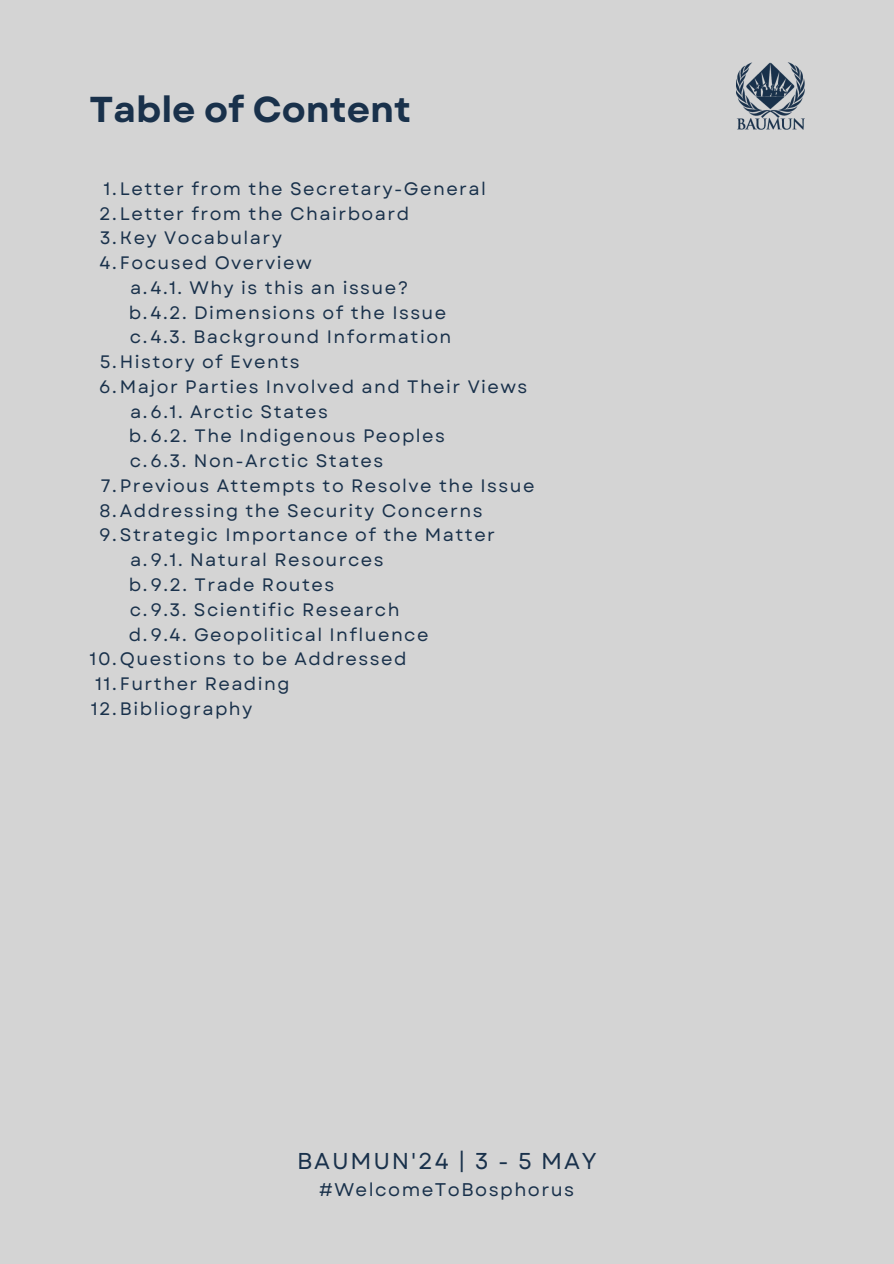
<style>
.page{position:relative;width:894px;height:1264px;background:#fff}
.page>*{position:absolute;margin:0;border:0;box-sizing:border-box;transform-origin:0 0}
.t1{font:700 36px "Garet";color:#19314b}
.t2{font:22.95px "Garet";letter-spacing:.08em;color:#19314b}
.t3{font:18.3px "Garet";letter-spacing:.08em;color:#19314b}
.t4{font:18px "Garet";letter-spacing:.08em;color:#19314b}
</style>
<div class="page">
<div style="left:0;top:0;width:893px;height:1263px;background:#d4d4d4"></div>
<img style="left:736px;top:62px;width:68px;height:68px">
<h2 class="t1" style="left:89px;top:83px;width:323px">Table of Content</h2>
<p class="t4" style="left:104px;top:175px;width:384px">1.Letter from the Secretary-General</p>
<p class="t4" style="left:99px;top:200px;width:311px">2.Letter from the Chairboard</p>
<p class="t4" style="left:100px;top:225px;width:184px">3.Key Vocabulary</p>
<p class="t4" style="left:100px;top:250px;width:213px">4.Focused Overview</p>
<p class="t4" style="left:130px;top:274px;width:280px">a.4.1. Why is this an issue?</p>
<p class="t4" style="left:129px;top:299px;width:319px">b.4.2. Dimensions of the Issue</p>
<p class="t4" style="left:130px;top:324px;width:323px">c.4.3. Background Information</p>
<p class="t4" style="left:100px;top:349px;width:201px">5.History of Events</p>
<p class="t4" style="left:99px;top:373px;width:429px">6.Major Parties Involved and Their Views</p>
<p class="t4" style="left:130px;top:398px;width:199px">a.6.1. Arctic States</p>
<p class="t4" style="left:129px;top:423px;width:317px">b.6.2. The Indigenous Peoples</p>
<p class="t4" style="left:130px;top:448px;width:255px">c.6.3. Non-Arctic States</p>
<p class="t4" style="left:101px;top:472px;width:435px">7.Previous Attempts to Resolve the Issue</p>
<p class="t4" style="left:99px;top:497px;width:384px">8.Addressing the Security Concerns</p>
<p class="t4" style="left:99px;top:522px;width:397px">9.Strategic Importance of the Matter</p>
<p class="t4" style="left:130px;top:547px;width:255px">a.9.1. Natural Resources</p>
<p class="t4" style="left:129px;top:571px;width:207px">b.9.2. Trade Routes</p>
<p class="t4" style="left:130px;top:596px;width:271px">c.9.3. Scientific Research</p>
<p class="t4" style="left:129px;top:621px;width:301px">d.9.4. Geopolitical Influence</p>
<p class="t4" style="left:90px;top:646px;width:318px">10.Questions to be Addressed</p>
<p class="t4" style="left:95px;top:670px;width:196px">11.Further Reading</p>
<p class="t4" style="left:91px;top:695px;width:163px">12.Bibliography</p>
<p class="t2" style="left:297px;top:1144px;width:301px">BAUMUN'24 | 3 - 5 MAY</p>
<p class="t3" style="left:319px;top:1175px;width:256px">#WelcomeToBosphorus</p>
</div>
